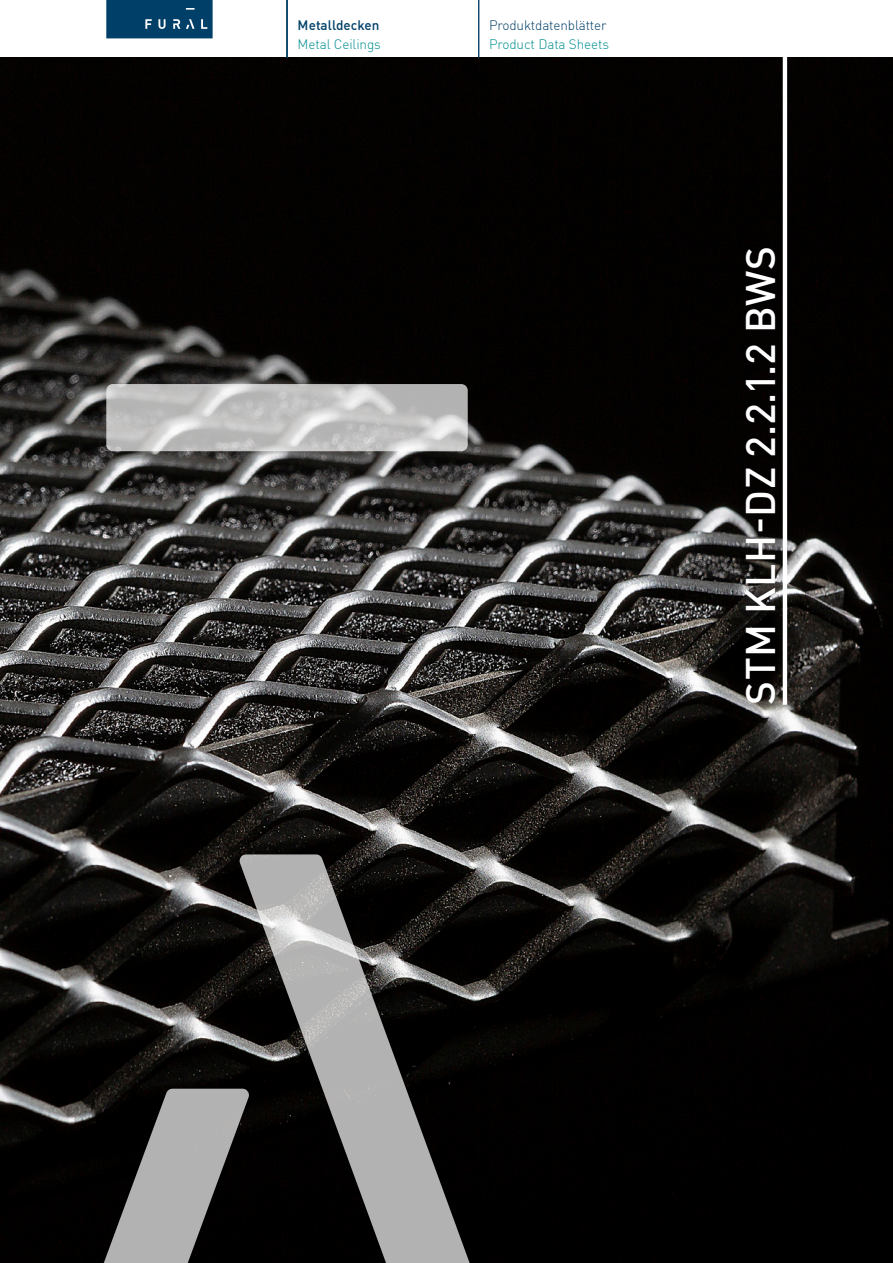
<style>
.page{position:relative;width:893px;height:1263px;background:#fff}
.page>*{position:absolute;margin:0;border:0;box-sizing:border-box;transform-origin:0 0}
.Fural_DIN_Medium_27{font:500 40.5px "DIN Pro";letter-spacing:.015em;color:#fff}
.t1{font:300 13.5px "DIN Pro";letter-spacing:-.01em;color:#008e90}
.t2{font:300 13.5px "DIN Pro";letter-spacing:-.01em;color:#004068}
.t3{font:500 13.5px "DIN Pro";letter-spacing:.005em;color:#004068}
</style>
<div class="page">
<svg style="left:106px;top:0;width:107px;height:38px;background:#0c496f"></svg>
<img style="left:0;top:58px;width:893px;height:1205px">
<hr style="left:783px;top:0;width:4px;height:705px;background:#fff">
<svg style="left:99px;top:1089px;width:139px;height:174px;background:#6a6a69"></svg>
<svg style="left:238px;top:854px;width:236px;height:409px;background:#4a4948"></svg>
<svg style="left:106px;top:384px;width:362px;height:67px;background:#c5c4c4"></svg>
<hr style="left:286px;top:0;width:2px;height:58px;background:#004068">
<hr style="left:478px;top:0;width:1px;height:58px;background:#004068">
<p class="t3" style="left:298px;top:14px;width:83px">Metalldecken</p>
<p class="t2" style="left:489px;top:14px;width:119px">Produktdatenblätter</p>
<p class="t1" style="left:298px;top:34px;width:85px">Metal Ceilings</p>
<p class="t1" style="left:489px;top:34px;width:122px">Product Data Sheets</p>
<p class="Fural_DIN_Medium_27" style="left:729px;top:704px;width:460px;rotate:-90deg">STM KLH-DZ 2.2.1.2 BWS</p>
</div>
